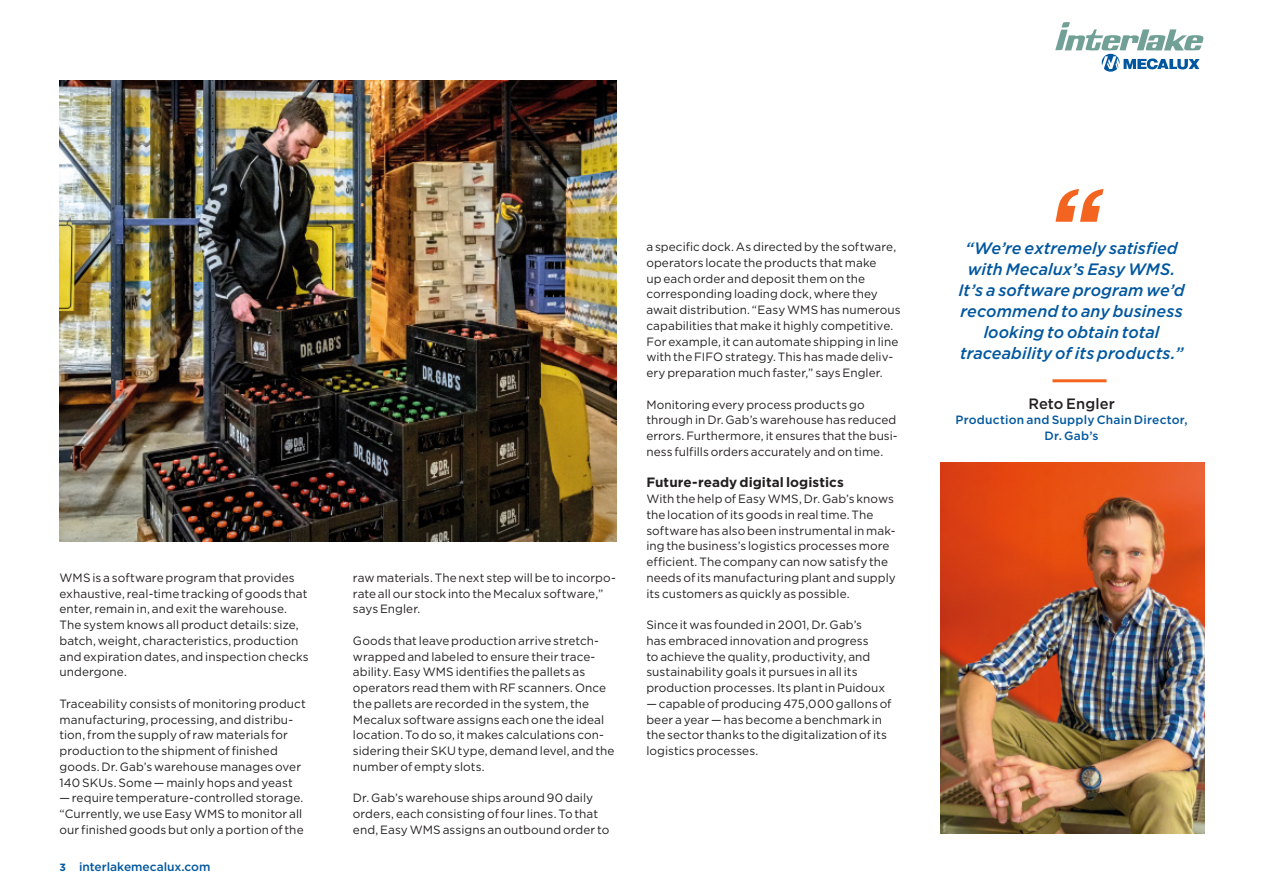
<style>
.page{position:relative;width:1263px;height:893px;background:#fff}
.page>*{position:absolute;margin:0;border:0;box-sizing:border-box;transform-origin:0 0}
.t1{font:italic 500 16.5px/21px "Gotham";letter-spacing:.005em;color:#01579f;text-align:center}
.t2{font:500 15px "Gotham";letter-spacing:.01em;color:#231f20}
.t3{font:700 13.5px "Gotham";letter-spacing:.005em;color:#231f20}
.t4{font:12px/15.8px "Gotham";letter-spacing:.005em;color:#231f20}
.t5{font:500 12px/15.8px "Gotham";letter-spacing:.015em;color:#01579f;text-align:center}
.s1{font-weight:700;font-size:10.5px}
</style>
<div class="page">
<svg style="left:1055px;top:22px;width:148px;height:50px"></svg>
<hr style="left:1052px;top:379px;width:54px;height:3px;background:#f36421">
<svg style="left:1055px;top:189px;width:48px;height:33px"></svg>
<img style="left:60px;top:81px;width:557px;height:460px">
<img style="left:940px;top:462px;width:265px;height:372px">
<p class="t4" style="left:60px;top:569px;width:251px">WMS is a software program that provides exhaustive, real-time tracking of goods that enter, remain in, and exit the warehouse.<br>The system knows all product details: size, batch, weight, characteristics, production and expiration dates, and inspection checks undergone.</p>
<p class="t4" style="left:60px;top:695px;width:248px">Traceability consists of monitoring product manufacturing, processing, and distribu&shy;tion, from the supply of raw materials for production to the shipment of finished goods. Dr. Gab’s warehouse manages over 140 SKUs. Some — mainly hops and yeast</p>
<p class="t4" style="left:60px;top:790px;width:246px;text-align:justify">— require temperature-controlled storage. “Currently, we use Easy WMS to monitor all our finished goods but only a portion of the</p>
<p class="t5" style="left:60px;top:858px;width:153px"><span class="s1">3</span> interlakemecalux.com</p>
<p class="t4" style="left:353px;top:569px;width:264px">raw materials. The next step will be to incorpo&shy;rate all our stock into the Mecalux software,” says Engler.</p>
<p class="t4" style="left:353px;top:632px;width:263px">Goods that leave production arrive stretch&shy;wrapped and labeled to ensure their trace&shy;ability. Easy WMS identifies the pallets as operators read them with RF scanners. Once the pallets are recorded in the system, the Mecalux software assigns each one the ideal location. To do so, it makes calculations con&shy;sidering their SKU type, demand level, and the number of empty slots.</p>
<p class="t4" style="left:353px;top:790px;width:258px">Dr. Gab’s warehouse ships around 90 daily orders, each consisting of four lines. To that end, Easy WMS assigns an outbound order to</p>
<p class="t4" style="left:646px;top:239px;width:256px">a specific dock. As directed by the software, operators locate the products that make<br>up each order and deposit them on the corresponding loading dock, where they await distribution. “Easy WMS has numerous capabilities that make it highly competitive.<br>For example, it can automate shipping in line with the FIFO strategy. This has made deliv&shy;ery preparation much faster,” says Engler.</p>
<p class="t4" style="left:646px;top:396px;width:253px">Monitoring every process products go through in Dr. Gab’s warehouse has reduced errors. Furthermore, it ensures that the busi&shy;ness fulfills orders accurately and on time.</p>
<p class="t3" style="left:646px;top:474px;width:199px">Future-ready digital logistics</p>
<p class="t4" style="left:646px;top:491px;width:251px">With the help of Easy WMS, Dr. Gab’s knows the location of its goods in real time. The software has also been instrumental in mak&shy;ing the business’s logistics processes more efficient. The company can now satisfy the needs of its manufacturing plant and supply its customers as quickly as possible.</p>
<p class="t4" style="left:646px;top:617px;width:240px">Since it was founded in 2001, Dr. Gab’s<br>has embraced innovation and progress<br>to achieve the quality, productivity, and sustainability goals it pursues in all its production processes. Its plant in Puidoux</p>
<p class="t4" style="left:646px;top:695px;width:247px">— capable of producing 475,000 gallons of beer a year — has become a benchmark in the sector thanks to the digitalization of its logistics processes.</p>
<h1 class="t1" style="left:958px;top:237px;width:228px">“We’re extremely satisfied with Mecalux’s Easy WMS.<br>It’s a software program we’d recommend to any business looking to obtain total traceability of its products.”</h1>
<p class="t2" style="left:1028px;top:393px;width:88px">Reto Engler</p>
<p class="t5" style="left:955px;top:412px;width:234px">Production and Supply Chain Director,<br>Dr. Gab’s</p>
</div>
